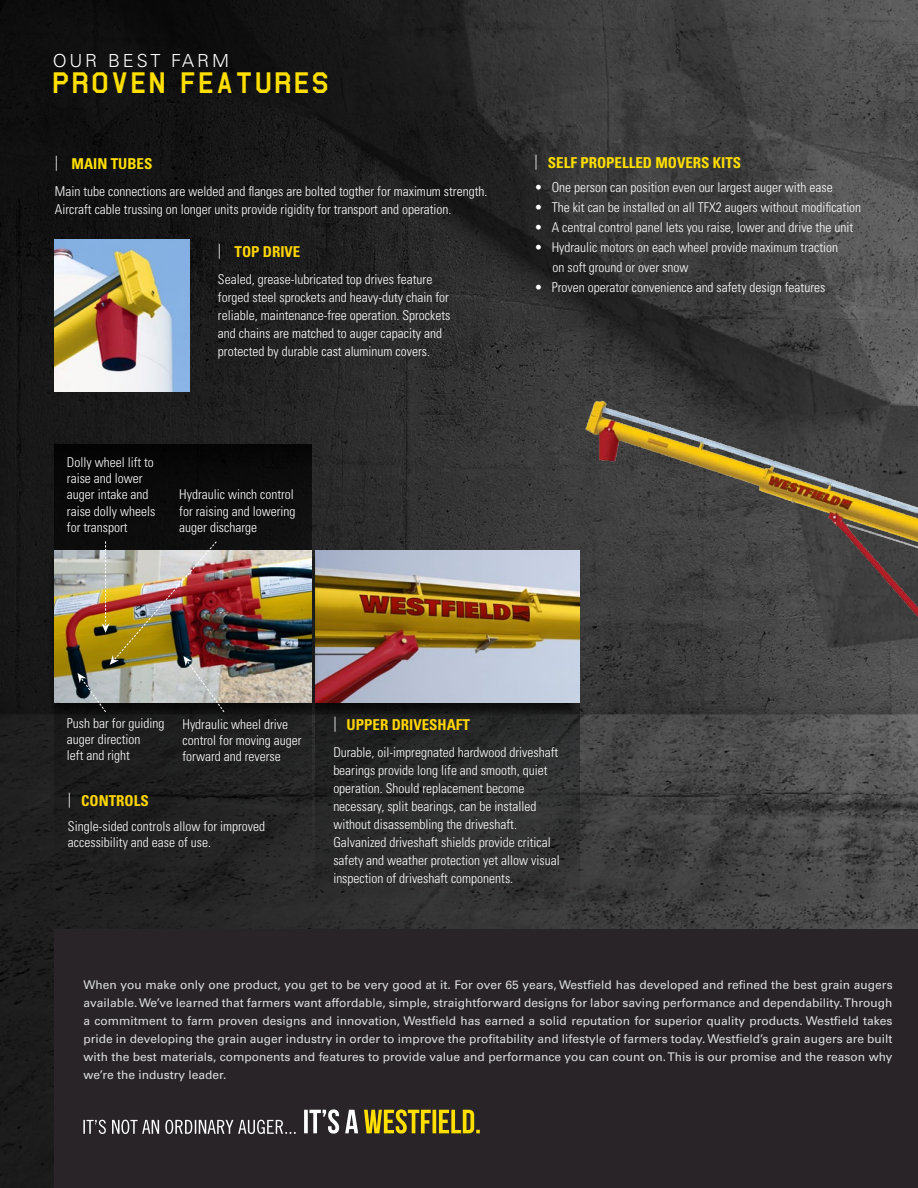
<style>
.page{position:relative;width:918px;height:1188px;background:#fff}
.page>*{position:absolute;margin:0;border:0;box-sizing:border-box;transform-origin:0 0}
.t1{font:34.5px "Federation Starfleet Hull 23 rd";letter-spacing:-.04em;color:#ffdf00}
.t2{font:300 18px "Univers LT Std";letter-spacing:.16em;color:#fff}
.t3{font:700 condensed 15px "Univers LT Std";color:#ffdf00}
.t4{font:700 condensed 15px "Univers LT Std";color:#ffd600}
.t5{font:300 condensed 13.5px/18px "Univers LT Std";color:#fff}
.t6{font:12px/18px "Univers LT Std";color:#dcddde;text-align:justify}
.s1{font-weight:300;color:#fff}
</style>
<div class="page">
<img style="left:0;top:0;width:918px;height:1188px">
<img style="left:55px;top:239px;width:135px;height:152px">
<img style="left:535px;top:54px;width:383px;height:858px">
<svg style="left:316px;top:703px;width:264px;height:195px;background:#2c2c2c"></svg>
<svg style="left:54px;top:445px;width:257px;height:413px;background:#161617"></svg>
<div style="left:309px;top:550px;width:270px;height:167px;background:#000;opacity:.6"></div>
<img style="left:318px;top:551px;width:262px;height:152px">
<div style="left:48px;top:550px;width:270px;height:166px;background:#000;opacity:.6"></div>
<img style="left:54px;top:551px;width:257px;height:151px">
<img style="left:77px;top:541px;width:148px;height:172px">
<div style="left:54px;top:930px;width:864px;height:258px;background:#292427"></div>
<svg style="left:83px;top:1120px;width:213px;height:14px"></svg>
<svg style="left:364px;top:1109px;width:116px;height:25px"></svg>
<svg style="left:304px;top:1109px;width:54px;height:25px"></svg>
<h2 class="t2" style="left:53px;top:50px;width:178px">OUR BEST FARM</h2>
<h1 class="t1" style="left:50px;top:66px;width:282px">PROVEN FEATURES</h1>
<p class="t3" style="left:55px;top:154px;width:99px"><span class="s1">|</span> MAIN TUBES</p>
<p class="t5" style="left:55px;top:182px;width:434px">Main tube connections are welded and flanges are bolted togther for maximum strength.<br>Aircraft cable trussing on longer units provide rigidity for transport and operation.</p>
<p class="t4" style="left:218px;top:242px;width:84px"><span class="s1">|</span> TOP DRIVE</p>
<p class="t5" style="left:218px;top:270px;width:234px">Sealed, grease-lubricated top drives feature forged steel sprockets and heavy-duty chain for reliable, maintenance-free operation. Sprockets and chains are matched to auger capacity and protected by durable cast aluminum covers.</p>
<p class="t5" style="left:67px;top:454px;width:90px;line-height:16.2px">Dolly wheel lift to raise and lower auger intake and raise dolly wheels for transport</p>
<p class="t5" style="left:179px;top:486px;width:118px;line-height:16.2px;text-align:justify">Hydraulic winch control for raising and lowering auger discharge</p>
<p class="t3" style="left:535px;top:153px;width:208px"><span class="s1">|</span> SELF PROPELLED MOVERS KITS</p>
<p class="t5" style="left:535px;top:179px;width:300px">• One person can position even our largest auger with ease</p>
<p class="t5" style="left:535px;top:199px;width:328px">• The kit can be installed on all TFX2 augers without modification</p>
<p class="t5" style="left:535px;top:219px;width:320px">• A central control panel lets you raise, lower and drive the unit</p>
<p class="t5" style="left:553px;top:238px;width:287px;line-height:20px;text-indent:-18px">• Hydraulic motors on each wheel provide maximum traction on soft ground or over snow</p>
<p class="t5" style="left:535px;top:279px;width:292px">• Proven operator convenience and safety design features</p>
<p class="t5" style="left:67px;top:715px;width:99px;line-height:16.2px">Push bar for guiding auger direction<br>left and right</p>
<p class="t5" style="left:183px;top:716px;width:121px;line-height:16.2px">Hydraulic wheel drive control for moving auger forward and reverse</p>
<p class="t4" style="left:68px;top:791px;width:82px"><span class="s1">|</span> CONTROLS</p>
<p class="t5" style="left:68px;top:818px;width:199px;line-height:16.2px">Single-sided controls allow for improved accessibility and ease of use.</p>
<p class="t4" style="left:333px;top:715px;width:138px"><span class="s1">|</span> UPPER DRIVESHAFT</p>
<p class="t5" style="left:333px;top:743px;width:228px">Durable, oil-impregnated hardwood driveshaft bearings provide long life and smooth, quiet operation. Should replacement become necessary, split bearings, can be installed without disassembling the driveshaft.<br>Galvanized driveshaft shields provide critical safety and weather protection yet allow visual inspection of driveshaft components.</p>
<p class="t6" style="left:83px;top:976px;width:811px">When you make only one product, you get to be very good at it. For over 65 years, Westfield has developed and refined the best grain augers available. We’ve learned that farmers want affordable, simple, straightforward designs for labor saving performance and dependability. Through a commitment to farm proven designs and innovation, Westfield has earned a solid reputation for superior quality products. Westfield takes pride in developing the grain auger industry in order to improve the profitability and lifestyle of farmers today. Westfield’s grain augers are built with the best materials, components and features to provide value and performance you can count on. This is our promise and the reason why we’re the industry leader.</p>
</div>
